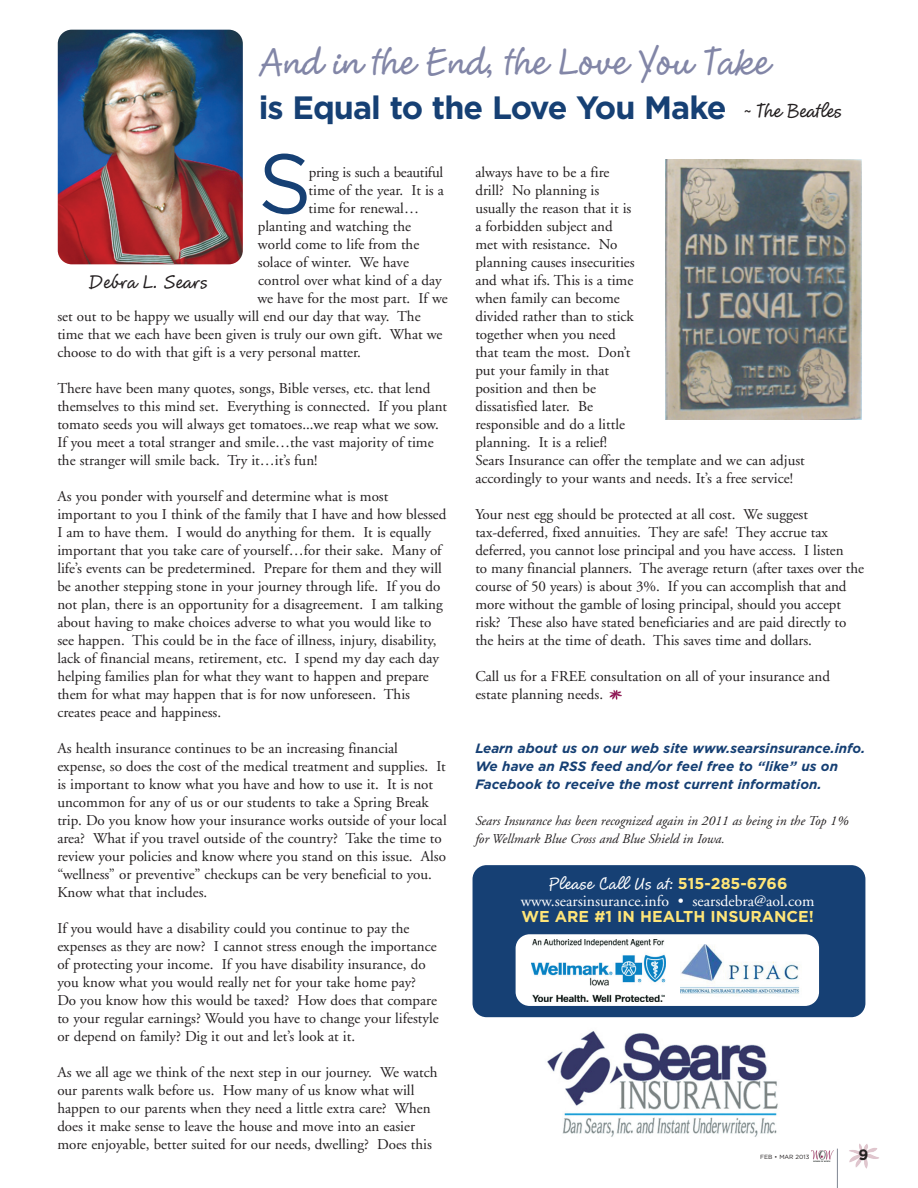
<style>
.page{position:relative;width:918px;height:1188px;background:#fff}
.page>*{position:absolute;margin:0;border:0;box-sizing:border-box;transform-origin:0 0}
.t1{font:84.45px "Gotham";color:#164074}
.t2{font:700 35.85px "Cluff Hmk";letter-spacing:-.025em;color:#8286a7}
.t3{font:700 32.25px "Gotham";letter-spacing:-.03em;color:#164074}
.t4{font:700 18px "Cluff Hmk";color:#231f20}
.t5{font:15.75px "Adobe Garamond";color:#fff}
.t6{font:700 15.75px "Cluff Hmk";color:#fff}
.t7{font:700 15.75px "Gotham";color:#ffe578}
.t8{font:15px/18px "Adobe Garamond";color:#231f20}
.t9{font:700 15px "Gotham";color:#231f20}
.t10{font:italic 700 13.5px/18px "Gotham";color:#164074}
.t11{font:italic 13.5px/18px "Adobe Garamond";color:#231f20}
.t12{font:6px "Gotham";color:#231f20}
.s1{font-family:"Cluff Hmk";font-size:18.3px;color:#231f20}
.s2{font-family:"Gotham";color:#ffe578}
</style>
<div class="page">
<img style="left:860px;top:1144px;width:17px;height:8px">
<hr style="left:837px;top:1149px;width:1px;height:39px;background:#7f8692">
<img style="left:812px;top:1150px;width:22px;height:11px">
<img style="left:58px;top:30px;width:185px;height:234px;border-radius:14px">
<img style="left:547px;top:1031px;width:231px;height:106px">
<div style="left:473px;top:865px;width:392px;height:152px;background:#164074;border-radius:14px"></div>
<div style="left:516px;top:934px;width:303px;height:72px;background:#fff;border-radius:14px"></div>
<img style="left:532px;top:940px;width:133px;height:62px">
<img style="left:681px;top:944px;width:119px;height:50px">
<svg style="left:609px;top:690px;width:12px;height:10px"></svg>
<img style="left:666px;top:159px;width:196px;height:260px">
<h2 class="t2" style="left:259px;top:46px;width:511px">And in the End, the Love You Take</h2>
<h3 class="t3" style="left:259px;top:95px;width:584px">is Equal to the Love You Make <span class="s1">~ The Beatles</span></h3>
<h1 class="t1" style="left:258px;top:152px;width:56px">S</h1>
<p class="t8" style="left:309px;top:165px;width:136px">pring is such a beautiful</p>
<p class="t8" style="left:309px;top:183px;width:137px">time of the year. It is a</p>
<p class="t8" style="left:309px;top:201px;width:112px">time for renewal…</p>
<p class="t8" style="left:258px;top:219px;width:155px">planting and watching the</p>
<p class="t8" style="left:258px;top:237px;width:163px">world come to life from the</p>
<p class="t8" style="left:258px;top:255px;width:153px">solace of winter. We have</p>
<p class="t8" style="left:258px;top:273px;width:185px">control over what kind of a day</p>
<p class="t8" style="left:257px;top:291px;width:192px">we have for the most part. If we</p>
<p class="t8" style="left:57px;top:309px;width:365px">set out to be happy we usually will end our day that way. The</p>
<p class="t8" style="left:57px;top:327px;width:387px">time that we each have been given is truly our own gift. What we</p>
<p class="t8" style="left:57px;top:345px;width:305px">choose to do with that gift is a very personal matter.</p>
<p class="t8" style="left:57px;top:381px;width:391px">There have been many quotes, songs, Bible verses, etc. that lend themselves to this mind set. Everything is connected. If you plant tomato seeds you will always get tomatoes...we reap what we sow.<br>If you meet a total stranger and smile…the vast majority of time the stranger will smile back. Try it…it’s fun!</p>
<p class="t8" style="left:57px;top:489px;width:391px">As you ponder with yourself and determine what is most important to you I think of the family that I have and how blessed I am to have them. I would do anything for them. It is equally important that you take care of yourself…for their sake. Many of life’s events can be predetermined. Prepare for them and they will be another stepping stone in your journey through life. If you do not plan, there is an opportunity for a disagreement. I am talking about having to make choices adverse to what you would like to see happen. This could be in the face of illness, injury, disability, lack of financial means, retirement, etc. I spend my day each day helping families plan for what they want to happen and prepare them for what may happen that is for now unforeseen. This creates peace and happiness.</p>
<p class="t8" style="left:57px;top:741px;width:391px">As health insurance continues to be an increasing financial expense, so does the cost of the medical treatment and supplies. It is important to know what you have and how to use it. It is not uncommon for any of us or our students to take a Spring Break trip. Do you know how your insurance works outside of your local area? What if you travel outside of the country? Take the time to review your policies and know where you stand on this issue. Also “wellness” or preventive” checkups can be very beneficial to you.<br>Know what that includes.</p>
<p class="t8" style="left:57px;top:921px;width:383px">If you would have a disability could you continue to pay the expenses as they are now? I cannot stress enough the importance of protecting your income. If you have disability insurance, do you know what you would really net for your take home pay?<br>Do you know how this would be taxed? How does that compare to your regular earnings? Would you have to change your lifestyle or depend on family? Dig it out and let’s look at it.</p>
<p class="t8" style="left:57px;top:1065px;width:382px">As we all age we think of the next step in our journey. We watch our parents walk before us. How many of us know what will happen to our parents when they need a little extra care? When does it make sense to leave the house and move into an easier more enjoyable, better suited for our needs, dwelling? Does this</p>
<p class="t4" style="left:89px;top:274px;width:120px">Debra L. Sears</p>
<p class="t8" style="left:475px;top:165px;width:331px">always have to be a fire<br>drill? No planning is<br>usually the reason that it is<br>a forbidden subject and<br>met with resistance. No<br>planning causes insecurities<br>and what ifs. This is a time<br>when family can become<br>divided rather than to stick<br>together when you need<br>that team the most. Don’t<br>put your family in that<br>position and then be<br>dissatisfied later. Be<br>responsible and do a little<br>planning. It is a relief!<br>Sears Insurance can offer the template and we can adjust accordingly to your wants and needs. It’s a free service!</p>
<p class="t8" style="left:475px;top:507px;width:390px">Your nest egg should be protected at all cost. We suggest tax-deferred, fixed annuities. They are safe! They accrue tax deferred, you cannot lose principal and you have access. I listen<br>to many financial planners. The average return (after taxes over the course of 50 years) is about 3%. If you can accomplish that and more without the gamble of losing principal, should you accept risk? These also have stated beneficiaries and are paid directly to the heirs at the time of death. This saves time and dollars.</p>
<p class="t8" style="left:475px;top:669px;width:356px">Call us for a FREE consultation on all of your insurance and estate planning needs.</p>
<p class="t10" style="left:475px;top:740px;width:392px">Learn about us on our web site www.searsinsurance.info.<br>We have an RSS feed and/or feel free to “like” us on<br>Facebook to receive the most current information.</p>
<p class="t11" style="left:475px;top:813px;width:375px">Sears Insurance has been recognized again in 2011 as being in the Top 1% for Wellmark Blue Cross and Blue Shield in Iowa.</p>
<p class="t6" style="left:548px;top:877px;width:241px">Please Call Us at: <span class="s2">515-285-6766</span></p>
<p class="t5" style="left:521px;top:894px;width:295px">www.searsinsurance.info • searsdebra@aol.com</p>
<p class="t7" style="left:521px;top:911px;width:294px">WE ARE #1 IN HEALTH INSURANCE!</p>
<p class="t12" style="left:760px;top:1154px;width:51px">FEB • MAR 2013</p>
<p class="t9" style="left:858px;top:1150px;width:11px">9</p>
</div>
